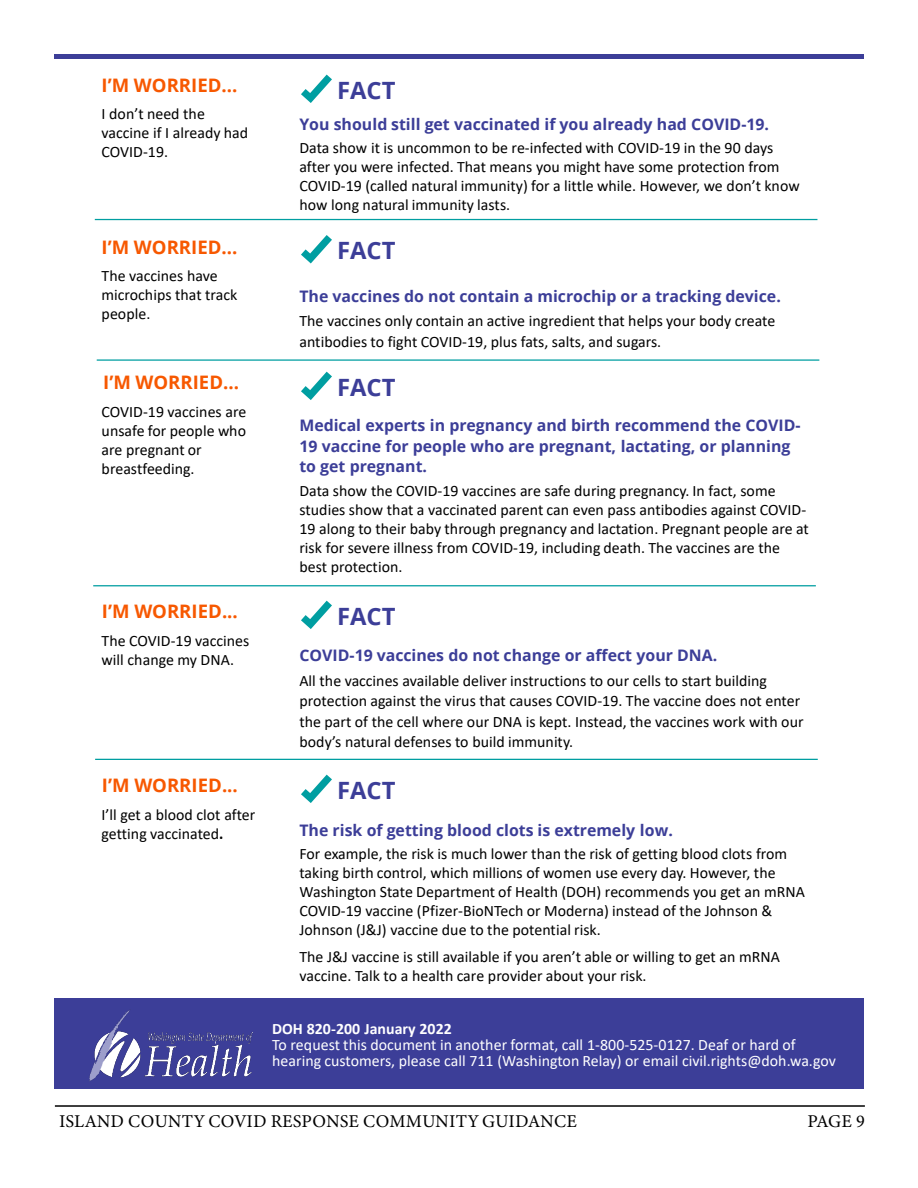
<style>
.page{position:relative;width:918px;height:1188px;background:#fff}
.page>*{position:absolute;margin:0;border:0;box-sizing:border-box;transform-origin:0 0}
.t1{font:700 23.85px "Open Sans";color:#3c3e98}
.t2{font:700 18.6px "Open Sans";color:#f75800}
.t3{font:18px "Minion Variable Concept";letter-spacing:.01em;color:#000}
.t4{font:15.9px/19px "Calibri";color:#000}
.t5{font:15.9px/15.9px "Calibri";color:#fff}
.t6{font:700 15.9px/20.4px "Open Sans";color:#3c3e98}
.s1{font-family:"Open Sans";font-weight:700;color:#3c3e98}
.s2{font-weight:700}
</style>
<div class="page">
<div style="left:54px;top:998px;width:810px;height:91px;background:#3c3e98"></div>
<img style="left:90px;top:1010px;width:163px;height:71px">
<svg style="left:301px;top:235px;width:31px;height:28px"></svg>
<svg style="left:301px;top:372px;width:31px;height:28px"></svg>
<hr style="left:97px;top:359px;width:722px;height:2px;background:#009ea1">
<svg style="left:301px;top:601px;width:31px;height:28px"></svg>
<hr style="left:93px;top:585px;width:723px;height:1px;background:#009ea1">
<svg style="left:301px;top:775px;width:31px;height:28px"></svg>
<hr style="left:95px;top:759px;width:723px;height:1px;background:#009ea1">
<svg style="left:301px;top:75px;width:31px;height:28px"></svg>
<hr style="left:95px;top:219px;width:722px;height:1px;background:#009ea1">
<hr style="left:54px;top:54px;width:810px;height:4px;background:#3c3e98">
<hr style="left:55px;top:1105px;width:810px;height:2px;background:#000">
<p class="t2" style="left:102px;top:72px;width:137px">I’M WORRIED...</p>
<p class="t4" style="left:102px;top:104px;width:148px">I don’t need the vaccine if I already had<br>COVID-19.</p>
<p class="t4" style="left:299px;top:113px;width:475px;line-height:23.1px"><span class="s1">You should still get vaccinated if you already had COVID-19.<br></span>Data show it is uncommon to be re-infected with COVID-19 in the 90 days</p>
<p class="t4" style="left:299px;top:157px;width:502px">after you were infected. That means you might have some protection from<br>COVID-19 (called natural immunity) for a little while. However, we don’t know how long natural immunity lasts.</p>
<p class="t1" style="left:337px;top:74px;width:60px">FACT</p>
<p class="t2" style="left:102px;top:234px;width:137px">I’M WORRIED...</p>
<p class="t4" style="left:102px;top:266px;width:137px">The vaccines have microchips that track people.</p>
<p class="t2" style="left:103px;top:369px;width:137px">I’M WORRIED...</p>
<p class="t4" style="left:102px;top:402px;width:146px">COVID-19 vaccines are unsafe for people who are pregnant or breastfeeding.</p>
<p class="t2" style="left:102px;top:598px;width:137px">I’M WORRIED...</p>
<p class="t4" style="left:102px;top:631px;width:149px">The COVID-19 vaccines will change my DNA.</p>
<p class="t2" style="left:102px;top:772px;width:137px">I’M WORRIED...</p>
<p class="t4" style="left:102px;top:805px;width:155px">I’ll get a blood clot after getting vaccinated<span class="s2">.</span></p>
<p class="t1" style="left:337px;top:234px;width:60px">FACT</p>
<p class="t4" style="left:299px;top:284px;width:483px;line-height:24.5px"><span class="s1">The vaccines do not contain a microchip or a tracking device.<br></span>The vaccines only contain an active ingredient that helps your body create</p>
<p class="t4" style="left:299px;top:331px;width:363px">antibodies to fight COVID-19, plus fats, salts, and sugars.</p>
<p class="t1" style="left:337px;top:371px;width:60px">FACT</p>
<p class="t6" style="left:299px;top:415px;width:503px">Medical experts in pregnancy and birth recommend the COVID-<br>19 vaccine for people who are pregnant, lactating, or planning to get pregnant.</p>
<p class="t4" style="left:299px;top:481px;width:511px">Data show the COVID-19 vaccines are safe during pregnancy. In fact, some studies show that a vaccinated parent can even pass antibodies against COVID-19 along to their baby through pregnancy and lactation. Pregnant people are at risk for severe illness from COVID-19, including death. The vaccines are the best protection.</p>
<p class="t1" style="left:337px;top:600px;width:60px">FACT</p>
<p class="t4" style="left:299px;top:643px;width:469px;line-height:24.5px"><span class="s1">COVID-19 vaccines do not change or affect your DNA.<br></span>All the vaccines available deliver instructions to our cells to start building</p>
<p class="t4" style="left:299px;top:690px;width:506px;line-height:20.4px">protection against the virus that causes COVID-19. The vaccine does not enter the part of the cell where our DNA is kept. Instead, the vaccines work with our body’s natural defenses to build immunity.</p>
<p class="t1" style="left:337px;top:774px;width:60px">FACT</p>
<p class="t4" style="left:299px;top:819px;width:489px;line-height:23.1px"><span class="s1">The risk of getting blood clots is extremely low.<br></span>For example, the risk is much lower than the risk of getting blood clots from</p>
<p class="t4" style="left:299px;top:863px;width:507px">taking birth control, which millions of women use every day. However, the Washington State Department of Health (DOH) recommends you get an mRNA COVID-19 vaccine (Pfizer-BioNTech or Moderna) instead of the Johnson &amp; Johnson (J&amp;J) vaccine due to the potential risk.</p>
<p class="t4" style="left:299px;top:947px;width:482px">The J&amp;J vaccine is still available if you aren’t able or willing to get an mRNA vaccine. Talk to a health care provider about your risk.</p>
<p class="t5" style="left:272px;top:1020px;width:565px"><span class="s2">DOH 820-200 January 2022<br></span>To request this document in another format, call 1-800-525-0127. Deaf or hard of hearing customers, please call 711 (Washington Relay) or email civil.rights@doh.wa.gov</p>
<p class="t3" style="left:59px;top:1109px;width:520px">ISLAND COUNTY COVID RESPONSE COMMUNITY GUIDANCE</p>
<p class="t3" style="left:808px;top:1109px;width:59px">PAGE 9</p>
</div>
